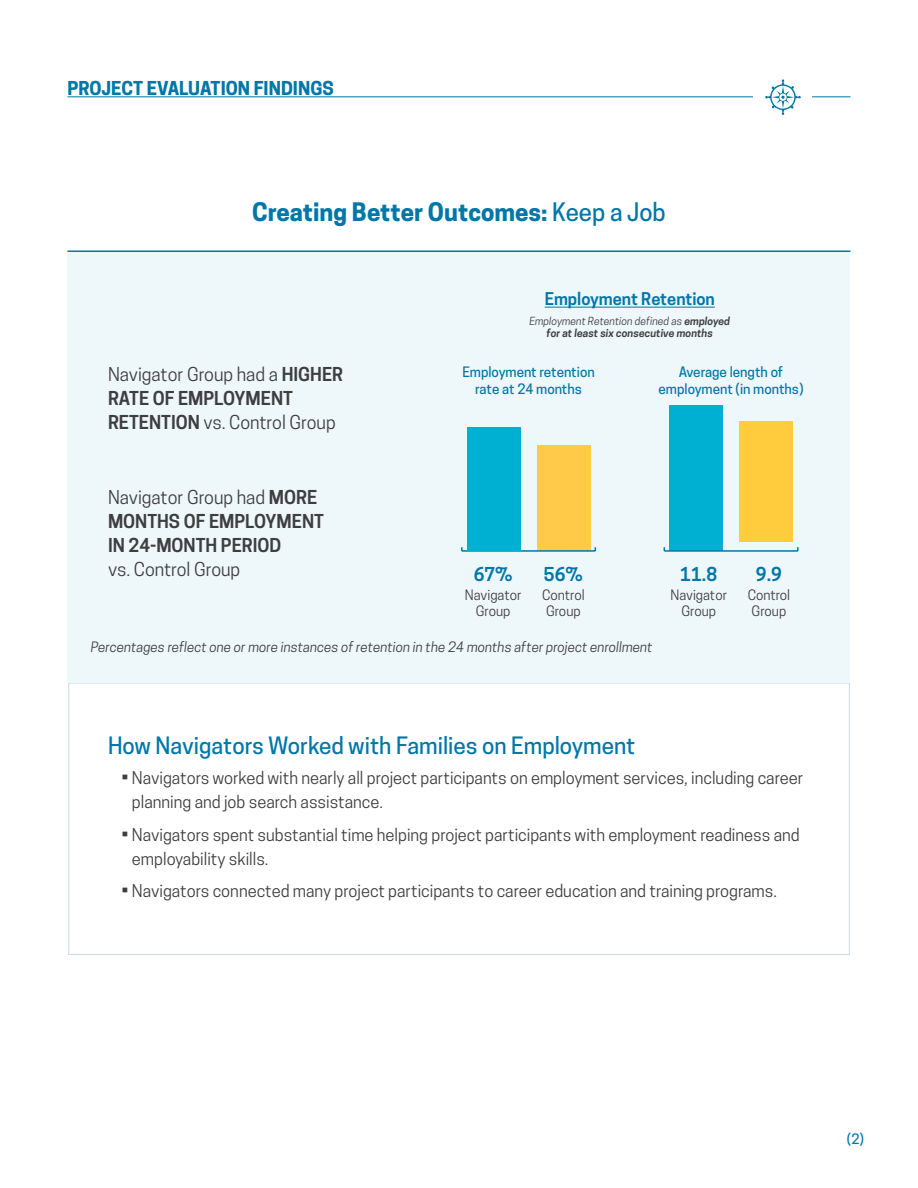
<style>
.page{position:relative;width:918px;height:1188px;background:#fff}
.page>*{position:absolute;margin:0;border:0;box-sizing:border-box;transform-origin:0 0}
.heading_2{font:700 24px "Cooper Hewitt";color:#0077a8}
.Heading_3{font:500 22.5px "Cooper Hewitt";color:#0077a8}
.p_text{font:600 18px/24px "Cooper Hewitt";color:#3e3e3f}
.p_text-2{font:18px/24px "Cooper Hewitt";color:#3e3e3f}
.t1{font:700 18px "Cooper Hewitt";color:#0077a8}
.numbers{font:600 18px "Cooper Hewitt";color:#0077a8}
.t2{font:16.5px/24px "Cooper Hewitt";color:#3e3e3f}
.Heading_3-2{font:600 16.5px "Cooper Hewitt";color:#0077a8}
.t3{font:italic 13.5px "Cooper Hewitt";color:#3e3e3f}
.Partner_headings{font:500 13.5px/16.5px "Cooper Hewitt";color:#0077a8;text-align:center}
.Box_Text{font:13.5px/16.5px "Cooper Hewitt";color:#3e3e3f;text-align:center}
.t4{font:italic 600 10.5px/12px "Cooper Hewitt";color:#3e3e3f;text-align:center}
.s1{font-weight:500}
.s2{font-weight:600}
.s3{font-weight:400}
.s4{font-size:18px}
</style>
<div class="page">
<hr style="left:68px;top:96px;width:782px;height:1px;background:#0077a8">
<div style="left:754px;top:79px;width:58px;height:36px;background:#fff"></div>
<svg style="left:765px;top:79px;width:36px;height:36px"></svg>
<div style="left:68px;top:251px;width:782px;height:431px;background:#eef7fa"></div>
<hr style="left:68px;top:250px;width:782px;height:2px;background:#0077a8">
<div style="left:740px;top:421px;width:53px;height:121px;background:#fecc3c"></div>
<div style="left:669px;top:405px;width:54px;height:146px;background:#00b0d3"></div>
<hr style="left:664px;top:550px;width:134px;height:2px;background:#0077a8">
<div style="left:537px;top:445px;width:54px;height:106px;background:#feca47"></div>
<hr style="left:462px;top:550px;width:133px;height:2px;background:#0077a8">
<div style="left:467px;top:427px;width:53px;height:124px;background:#00b0d3"></div>
<hr style="left:545px;top:307px;width:170px;height:1px;background:#0077a8">
<p class="t1" style="left:68px;top:77px;width:268px">PROJECT EVALUATION FINDINGS</p>
<p class="heading_2" style="left:252px;top:197px;width:415px">Creating Better Outcomes: <span class="s1">Keep a Job</span></p>
<p class="Heading_3-2" style="left:545px;top:289px;width:172px">Employment Retention</p>
<p class="p_text-2" style="left:108px;top:362px;width:237px">Navigator Group had a <span class="s2">HIGHER<br>RATE OF EMPLOYMENT<br>RETENTION</span> vs. Control Group</p>
<p class="p_text" style="left:108px;top:485px;width:217px"><span class="s3">Navigator Group had</span> MORE<br>MONTHS OF EMPLOYMENT<br>IN 24-MONTH PERIOD<br><span class="s3">vs. Control Group</span></p>
<p class="t4" style="left:529px;top:315px;width:202px"><span class="s3">Employment Retention defined as</span> employed for at least six consecutive months</p>
<p class="Partner_headings" style="left:462px;top:364px;width:134px">Employment retention rate at 24 months</p>
<p class="Partner_headings" style="left:659px;top:364px;width:146px">Average length of employment (in months)</p>
<p class="numbers" style="left:474px;top:563px;width:40px">67%</p>
<p class="Box_Text" style="left:465px;top:587px;width:58px">Navigator<br>Group</p>
<p class="numbers" style="left:544px;top:563px;width:40px">56%</p>
<p class="Box_Text" style="left:542px;top:587px;width:44px;text-align:left">Control<br>Group</p>
<p class="numbers" style="left:680px;top:563px;width:38px">11.8</p>
<p class="Box_Text" style="left:670px;top:587px;width:58px">Navigator<br>Group</p>
<p class="numbers" style="left:756px;top:563px;width:28px">9.9</p>
<p class="Box_Text" style="left:748px;top:587px;width:44px;text-align:left">Control<br>Group</p>
<p class="t3" style="left:91px;top:639px;width:563px">Percentages reflect one or more instances of retention in the 24 months after project enrollment</p>
<p class="Heading_3" style="left:108px;top:732px;width:529px">How Navigators Worked with Families on Employment</p>
<p class="t2" style="left:132px;top:766px;width:673px;text-indent:-10px"><span class="s4">&lt;</span> Navigators worked with nearly all project participants on employment services, including career planning and job search assistance.</p>
<p class="t2" style="left:132px;top:822px;width:669px;text-indent:-10px"><span class="s4">&lt;</span> Navigators spent substantial time helping project participants with employment readiness and employability skills.</p>
<p class="t2" style="left:122px;top:878px;width:657px"><span class="s4">&lt;</span> Navigators connected many project participants to career education and training programs.</p>
<p class="Partner_headings" style="left:847px;top:1131px;width:19px">(2)</p>
</div>
